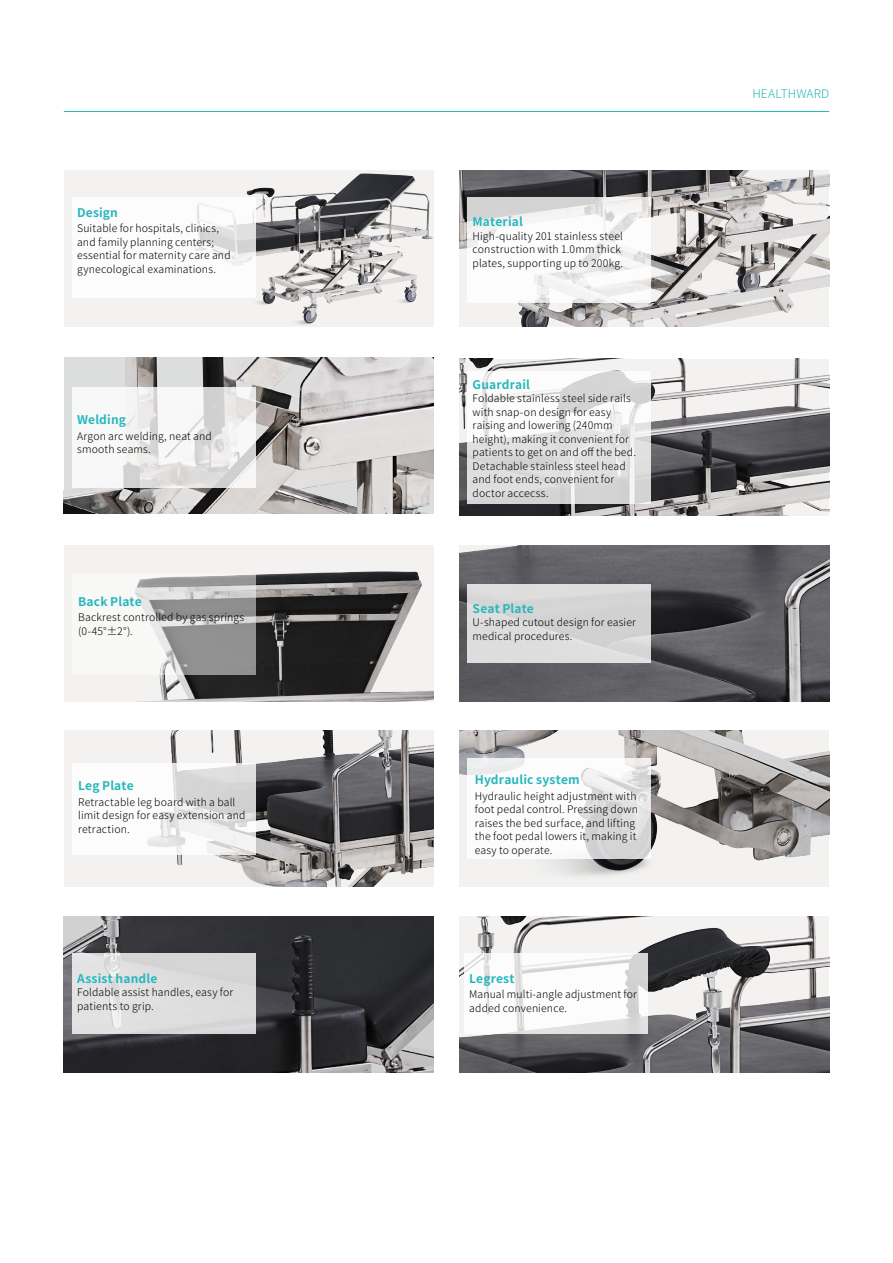
<style>
.page{position:relative;width:893px;height:1263px;background:#fff}
.page>*{position:absolute;margin:0;border:0;box-sizing:border-box;transform-origin:0 0}
.t1{font:700 12px "Noto Sans CJ Ksc";letter-spacing:.015em;color:#26b7bc}
.t2{font:300 12px "Noto Sans CJ Ksc";letter-spacing:.015em;color:#26b7bc}
.t3{font:300 10.5px/13.5px "Noto Sans CJ Ksc";letter-spacing:.015em;color:#000}
</style>
<div class="page">
<hr style="left:64px;top:111px;width:765px;height:1px;background:#26b7bc">
<img style="left:459px;top:359px;width:370px;height:156px">
<img style="left:64px;top:358px;width:370px;height:156px">
<img style="left:459px;top:731px;width:370px;height:156px">
<div style="left:64px;top:545px;width:370px;height:156px;background:#f3f2f1"></div>
<img style="left:159px;top:571px;width:275px;height:130px">
<img style="left:459px;top:545px;width:370px;height:156px">
<div style="left:64px;top:731px;width:370px;height:156px;background:#f3f2f1"></div>
<img style="left:143px;top:731px;width:291px;height:156px">
<svg style="left:467px;top:371px;width:184px;height:133px"></svg>
<div style="left:467px;top:584px;width:184px;height:78px;background:#dcdcdd"></div>
<svg style="left:72px;top:763px;width:183px;height:91px;fill:#fcfcfc"></svg>
<svg style="left:467px;top:759px;width:184px;height:100px"></svg>
<div style="left:64px;top:170px;width:370px;height:156px;background:#f3f2f1"></div>
<img style="left:193px;top:173px;width:240px;height:152px">
<img style="left:459px;top:170px;width:370px;height:156px">
<div style="left:72px;top:198px;width:183px;height:100px;background:#fff"></div>
<svg style="left:72px;top:387px;width:183px;height:100px;fill:#f7f7f6"></svg>
<svg style="left:467px;top:198px;width:184px;height:105px"></svg>
<svg style="left:135px;top:574px;width:120px;height:101px"></svg>
<img style="left:64px;top:916px;width:370px;height:156px">
<div style="left:72px;top:954px;width:183px;height:80px;background:#dededf"></div>
<img style="left:459px;top:916px;width:370px;height:156px">
<svg style="left:464px;top:954px;width:184px;height:80px"></svg>
<p class="t1" style="left:77px;top:205px;width:42px">Design</p>
<p class="t3" style="left:77px;top:222px;width:155px">Suitable for hospitals, clinics, and family planning centers; essential for maternity care and gynecological examinations.</p>
<p class="t1" style="left:77px;top:413px;width:50px">Welding</p>
<p class="t3" style="left:77px;top:429px;width:136px">Argon arc welding, neat and smooth seams.</p>
<p class="t1" style="left:78px;top:594px;width:65px">Back Plate</p>
<p class="t3" style="left:78px;top:611px;width:168px">Backrest controlled by gas springs (0-45°±2°).</p>
<p class="t1" style="left:78px;top:779px;width:57px">Leg Plate</p>
<p class="t3" style="left:78px;top:795px;width:169px">Retractable leg board with a ball limit design for easy extension and retraction.</p>
<p class="t1" style="left:77px;top:971px;width:82px">Assist handle</p>
<p class="t3" style="left:77px;top:986px;width:158px">Foldable assist handles, easy for patients to grip.</p>
<p class="t1" style="left:473px;top:215px;width:52px">Material</p>
<p class="t3" style="left:473px;top:229px;width:152px">High-quality 201 stainless steel construction with 1.0mm thick plates, supporting up to 200kg.</p>
<p class="t1" style="left:473px;top:378px;width:59px">Guardrail</p>
<p class="t3" style="left:473px;top:392px;width:165px">Foldable stainless steel side rails with snap-on design for easy raising and lowering (240mm height), making it convenient for patients to get on and off the bed.<br>Detachable stainless steel head and foot ends, convenient for doctor accecss.</p>
<p class="t1" style="left:473px;top:602px;width:63px">Seat Plate</p>
<p class="t3" style="left:473px;top:616px;width:165px">U -shaped cutout design for easier medical procedures.</p>
<p class="t1" style="left:475px;top:773px;width:106px">Hydraulic system</p>
<p class="t3" style="left:475px;top:789px;width:165px">Hydraulic height adjustment with foot pedal control. Pressing down raises the bed surface, and lifting the foot pedal lowers it, making it easy to operate.</p>
<p class="t1" style="left:469px;top:971px;width:47px">Legrest</p>
<p class="t3" style="left:469px;top:988px;width:169px">Manual multi-angle adjustment for added convenience.</p>
<p class="t2" style="left:752px;top:87px;width:38px">Healthwar</p>
<p class="t2" style="left:821px;top:87px;width:10px">d</p>
</div>
